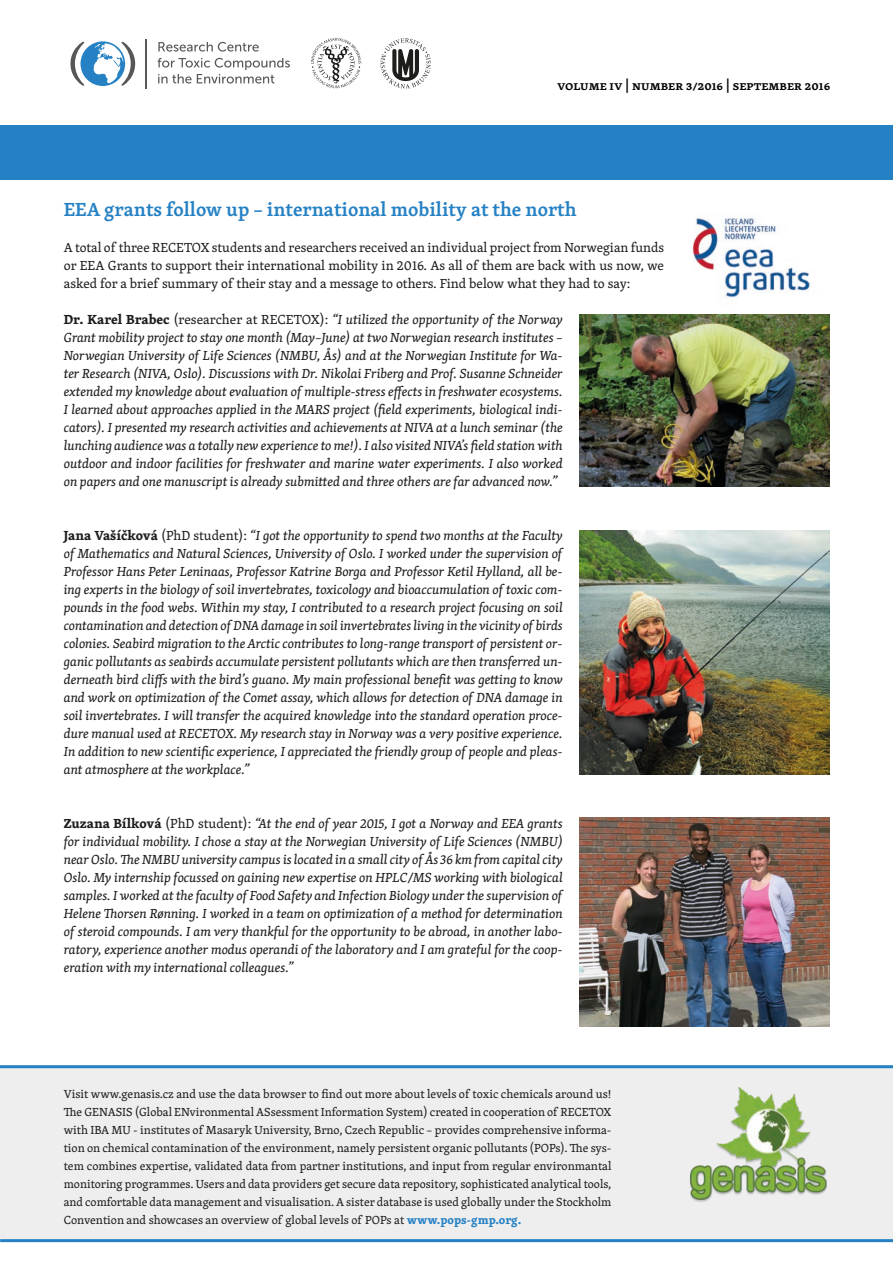
<style>
.page{position:relative;width:893px;height:1263px;background:#fff}
.page>*{position:absolute;margin:0;border:0;box-sizing:border-box;transform-origin:0 0}
.t1{font:600 19.5px "Skolar Latin Pro";color:#2581c4}
.t2{font:italic 13.5px/18px "Skolar Latin Pro";color:#1d1d1b;text-align:justify}
.t3{font:13.5px/18px "Skolar Latin Pro";color:#1d1d1b;text-align:justify}
.t4{font:600 13.5px "Skolar Latin Pro";color:#020203}
.t5{font:12px/18px "Skolar Latin Pro";color:#1d1d1b;text-align:justify}
.s1{font-weight:700;font-style:normal}
.s2{font-style:normal}
.s3{font-weight:700;color:#2581c4}
</style>
<div class="page">
<svg style="left:311px;top:38px;width:50px;height:50px"></svg>
<svg style="left:380px;top:38px;width:51px;height:51px"></svg>
<hr style="left:146px;top:39px;width:1px;height:50px;background:#575756">
<svg style="left:70px;top:41px;width:65px;height:45px"></svg>
<svg style="left:158px;top:42px;width:101px;height:10px"></svg>
<svg style="left:158px;top:58px;width:132px;height:26px"></svg>
<div style="left:0;top:1068px;width:893px;height:174px;background:#eee"></div>
<img style="left:580px;top:315px;width:249px;height:171px">
<img style="left:580px;top:531px;width:249px;height:243px">
<img style="left:693px;top:217px;width:118px;height:81px">
<img style="left:580px;top:817px;width:249px;height:209px">
<hr style="left:0;top:1065px;width:893px;height:3px;background:#2581c4">
<hr style="left:0;top:1239px;width:893px;height:3px;background:#2581c4">
<img style="left:690px;top:1087px;width:137px;height:115px">
<div style="left:0;top:125px;width:893px;height:55px;background:#2581c4"></div>
<p class="t4" style="left:557px;top:75px;width:214px">Volume IV | number 3/2016 | SEPTEMBER</p>
<p class="t4" style="left:805px;top:75px;width:27px">2016</p>
<h1 class="t1" style="left:64px;top:194px;width:514px">EEA grants follow up – international mobility at the north</h1>
<p class="t3" style="left:64px;top:238px;width:602px">A total of three RECETOX students and researchers received an individual project from Norwegian funds or EEA Grants to support their international mobility in 2016. As all of them are back with us now, we asked for a brief summary of their stay and a message to others. Find below what they had to say:</p>
<p class="t2" style="left:64px;top:310px;width:500px"><span class="s1">Dr. Karel Brabec</span> <span class="s2">(researcher at RECETOX):</span> “I utilized the opportunity of the Norway Grant mobility project to stay one month (May–June) at two Norwegian research institutes – Norwegian University of Life Sciences (NMBU, Ås) and at the Norwegian Institute for Wa&shy;ter Research (NIVA, Oslo). Discussions with Dr. Nikolai Friberg and Prof. Susanne Schneider extended my knowledge about evaluation of multiple-stress effects in freshwater ecosystems.<br>I learned about approaches applied in the MARS project (field experiments, biological indi&shy;cators). I presented my research activities and achievements at NIVA at a lunch seminar (the lunching audience was a totally new experience to me!). I also visited NIVA’s field station with outdoor and indoor facilities for freshwater and marine water experiments. I also worked on papers and one manuscript is already submitted and three others are far advanced now.”</p>
<p class="t2" style="left:64px;top:526px;width:500px"><span class="s1">Jana Vašíčková</span> <span class="s2">(PhD student):</span> “I got the opportunity to spend two months at the Faculty of Mathematics and Natural Sciences, University of Oslo. I worked under the supervision of Professor Hans Peter Leninaas, Professor Katrine Borga and Professor Ketil Hylland, all be&shy;ing experts in the biology of soil invertebrates, toxicology and bioaccumulation of toxic com&shy;pounds in the food webs. Within my stay, I contributed to a research project focusing on soil contamination and detection of DNA damage in soil invertebrates living in the vicinity of birds colonies. Seabird migration to the Arctic contributes to long-range transport of persistent or&shy;ganic pollutants as seabirds accumulate persistent pollutants which are then transferred un&shy;derneath bird cliffs with the bird’s guano. My main professional benefit was getting to know and work on optimization of the Comet assay, which allows for detection of DNA damage in soil invertebrates. I will transfer the acquired knowledge into the standard operation proce&shy;dure manual used at RECETOX. My research stay in Norway was a very positive experience.<br>In addition to new scientific experience, I appreciated the friendly group of people and pleas&shy;ant atmosphere at the workplace.”</p>
<p class="t2" style="left:64px;top:814px;width:500px"><span class="s1">Zuzana Bílková</span> <span class="s2">(PhD student):</span> “At the end of year 2015, I got a Norway and EEA grants for individual mobility. I chose a stay at the Norwegian University of Life Sciences (NMBU) near Oslo. The NMBU university campus is located in a small city of Ås 36 km from capital city Oslo. My internship focussed on gaining new expertise on HPLC/MS working with biological samples. I worked at the faculty of Food Safety and Infection Biology under the supervision of Helene Thorsen Rønning. I worked in a team on optimization of a method for determination of steroid compounds. I am very thankful for the opportunity to be abroad, in another labo&shy;ratory, experience another modus operandi of the laboratory and I am grateful for the coop&shy;eration with my international colleagues.”</p>
<p class="t5" style="left:64px;top:1085px;width:549px">Visit www.genasis.cz and use the data browser to find out more about levels of toxic chemicals around us!</p>
<p class="t5" style="left:64px;top:1103px;width:549px">The GENASIS (Global ENvironmental ASsessment Information System) created in cooperation of RECETOX with IBA MU - institutes of Masaryk University, Brno, Czech Republic – provides comprehensive informa&shy;tion on chemical contamination of the environment, namely persistent organic pollutants (POPs). The sys&shy;tem combines expertise, validated data from partner institutions, and input from regular environmantal monitoring programmes. Users and data providers get secure data repository, sophisticated analytical tools, and comfortable data management and visualisation. A sister database is used globally under the Stockholm Convention and showcases an overview of global levels of POPs at <span class="s3">www.pops-gmp.org.</span></p>
</div>
